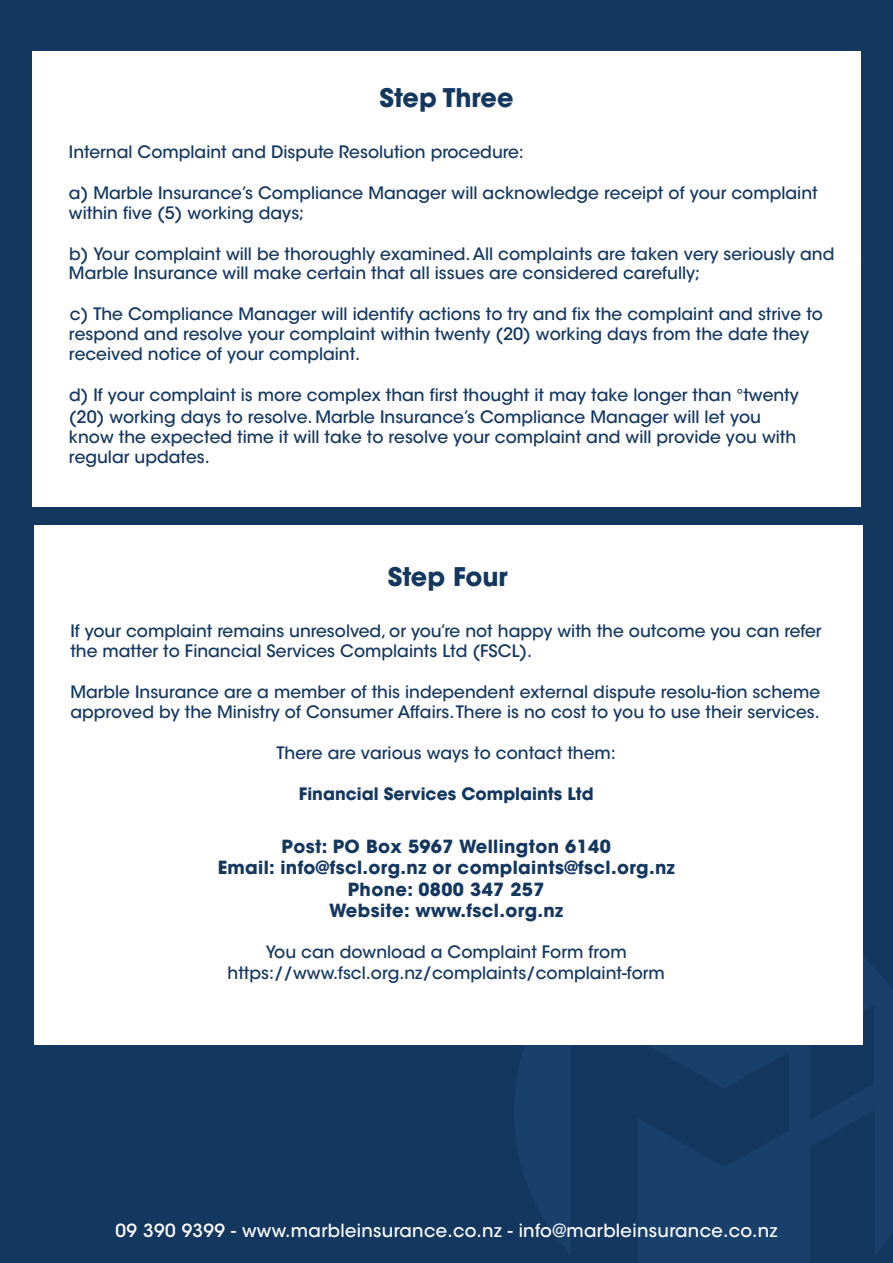
<style>
.page{position:relative;width:893px;height:1263px;background:#143760}
.page>*{position:absolute;margin:0;border:0;box-sizing:border-box;transform-origin:0 0}
.t1{font:700 25.5px "ITC Avant Garde Std";color:#143760}
.t2{font:700 18px/21.6px "ITC Avant Garde Std";letter-spacing:.02em;color:#143760;text-align:center}
.t3{font:500 18px "ITC Avant Garde Std";letter-spacing:.02em;color:#fff}
.t4{font:500 16.95px/20px "ITC Avant Garde Std";color:#143760}
.t5{font:700 16.95px "ITC Avant Garde Std";color:#143760}
</style>
<div class="page">
<svg style="left:515px;top:902px;width:378px;height:361px"></svg>
<div style="left:33px;top:51px;width:828px;height:455px;background:#fff"></div>
<div style="left:34px;top:525px;width:828px;height:520px;background:#fff"></div>
<h1 class="t1" style="left:379px;top:81px;width:135px">Step Three</h1>
<p class="t4" style="left:69px;top:142px;width:456px">Internal Complaint and Dispute Resolution procedure:</p>
<p class="t4" style="left:69px;top:183px;width:750px">a) Marble Insurance’s Compliance Manager will acknowledge receipt of your complaint within five (5) working days;</p>
<p class="t4" style="left:69px;top:245px;width:767px;line-height:18.9px">b) Your complaint will be thoroughly examined. All complaints are taken very seriously and<br>Marble Insurance will make certain that all issues are considered carefully;</p>
<p class="t4" style="left:69px;top:304px;width:755px">c) The Compliance Manager will identify actions to try and fix the complaint and strive to respond and resolve your complaint within twenty (20) working days from the date they received notice of your complaint.</p>
<p class="t4" style="left:69px;top:383px;width:731px;line-height:22.8px">d) If your complaint is more complex than first thought it may take longer than °twenty (20) working days to resolve. Marble Insurance’s Compliance Manager will let you</p>
<p class="t4" style="left:69px;top:427px;width:729px">know the expected time it will take to resolve your complaint and will provide you with regular updates.</p>
<h1 class="t1" style="left:388px;top:560px;width:122px">Step Four</h1>
<p class="t4" style="left:70px;top:620px;width:753px;line-height:20.4px">If your complaint remains unresolved, or you’re not happy with the outcome you can refer the matter to Financial Services Complaints Ltd (FSCL).</p>
<p class="t4" style="left:70px;top:682px;width:751px;line-height:20.4px">Marble Insurance are a member of this independent external dispute resolu-tion scheme approved by the Ministry of Consumer Affairs. There is no cost to you to use their services.</p>
<p class="t4" style="left:276px;top:743px;width:341px">There are various ways to contact them:</p>
<p class="t5" style="left:299px;top:783px;width:296px">Financial Services Complaints Ltd</p>
<p class="t2" style="left:218px;top:835px;width:458px">Post: PO Box 5967 Wellington 6140<br>Email: info@fscl.org.nz or complaints@fscl.org.nz Phone: 0800 347 257<br>Website: www.fscl.org.nz</p>
<p class="t4" style="left:228px;top:942px;width:439px;line-height:20.4px;text-align:center">You can download a Complaint Form from https://www.fscl.org.nz/complaints/complaint-form</p>
<p class="t3" style="left:116px;top:1219px;width:663px">09 390 9399 - www.marbleinsurance.co.nz - info@marbleinsurance.co.nz</p>
</div>
